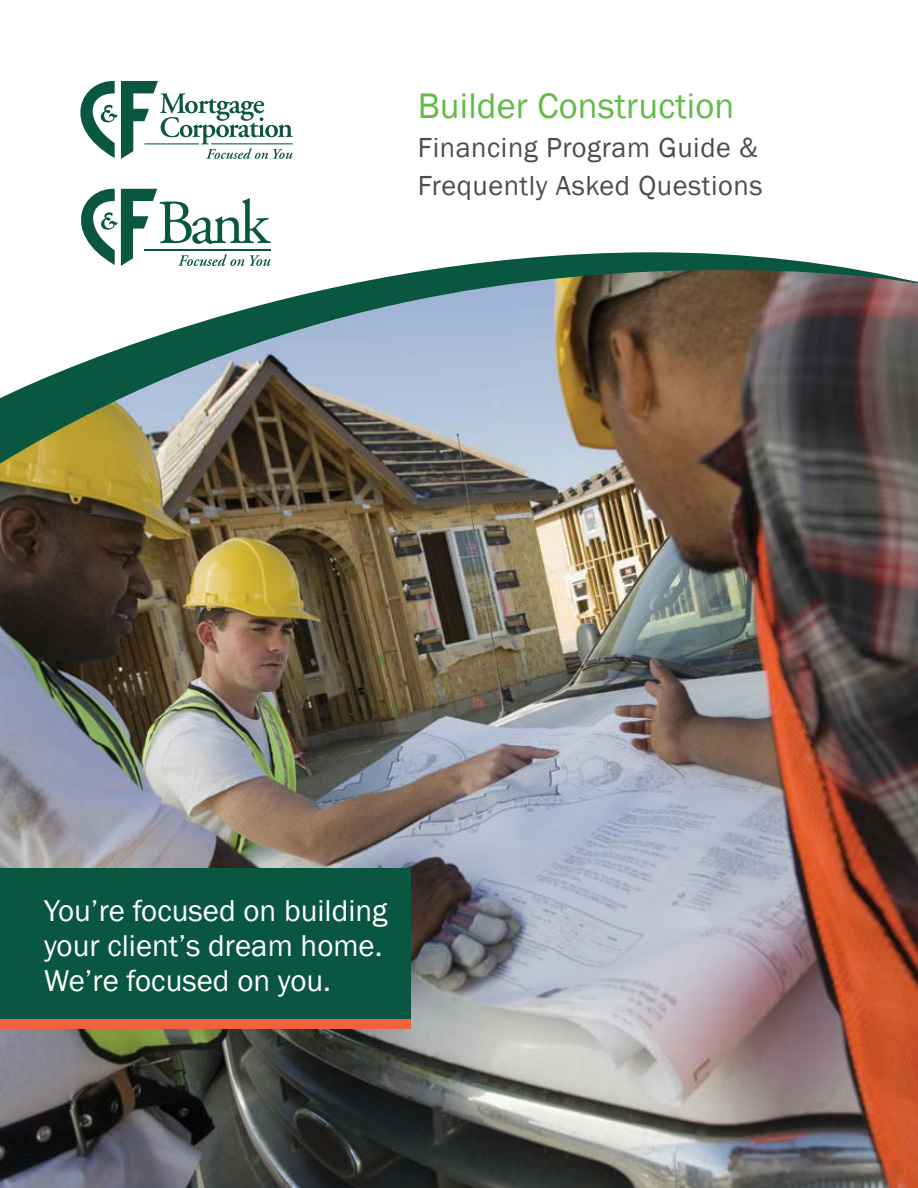
<style>
.page{position:relative;width:918px;height:1188px;background:#fff}
.page>*{position:absolute;margin:0;border:0;box-sizing:border-box;transform-origin:0 0}
.t1{font:36.45px "Franklin Gothic";letter-spacing:.005em;color:#62bb46}
.t2{font:30.9px/34.8px "Franklin Gothic";color:#fff}
.t3{font:28.35px/38.4px "Franklin Gothic";letter-spacing:.02em;color:#4d4d4f}
</style>
<div class="page">
<img style="left:0;top:468px;width:918px;height:720px">
<svg style="left:0;top:464px;width:918px;height:4px;background:#776b52"></svg>
<img style="left:0;top:252px;width:918px;height:212px">
<div style="left:0;top:868px;width:410px;height:161px;background:#095641"></div>
<div style="left:0;top:1020px;width:410px;height:9px;background:#f1613d"></div>
<svg style="left:59px;top:188px;width:212px;height:78px"></svg>
<svg style="left:80px;top:81px;width:213px;height:78px"></svg>
<p class="t1" style="left:418px;top:84px;width:318px">Builder Construction</p>
<p class="t3" style="left:418px;top:129px;width:346px">Financing Program Guide &amp;<br>Frequently Asked Questions</p>
<p class="t2" style="left:44px;top:894px;width:345px">You’re focused on building your client’s dream home.<br>We’re focused on you.</p>
</div>
